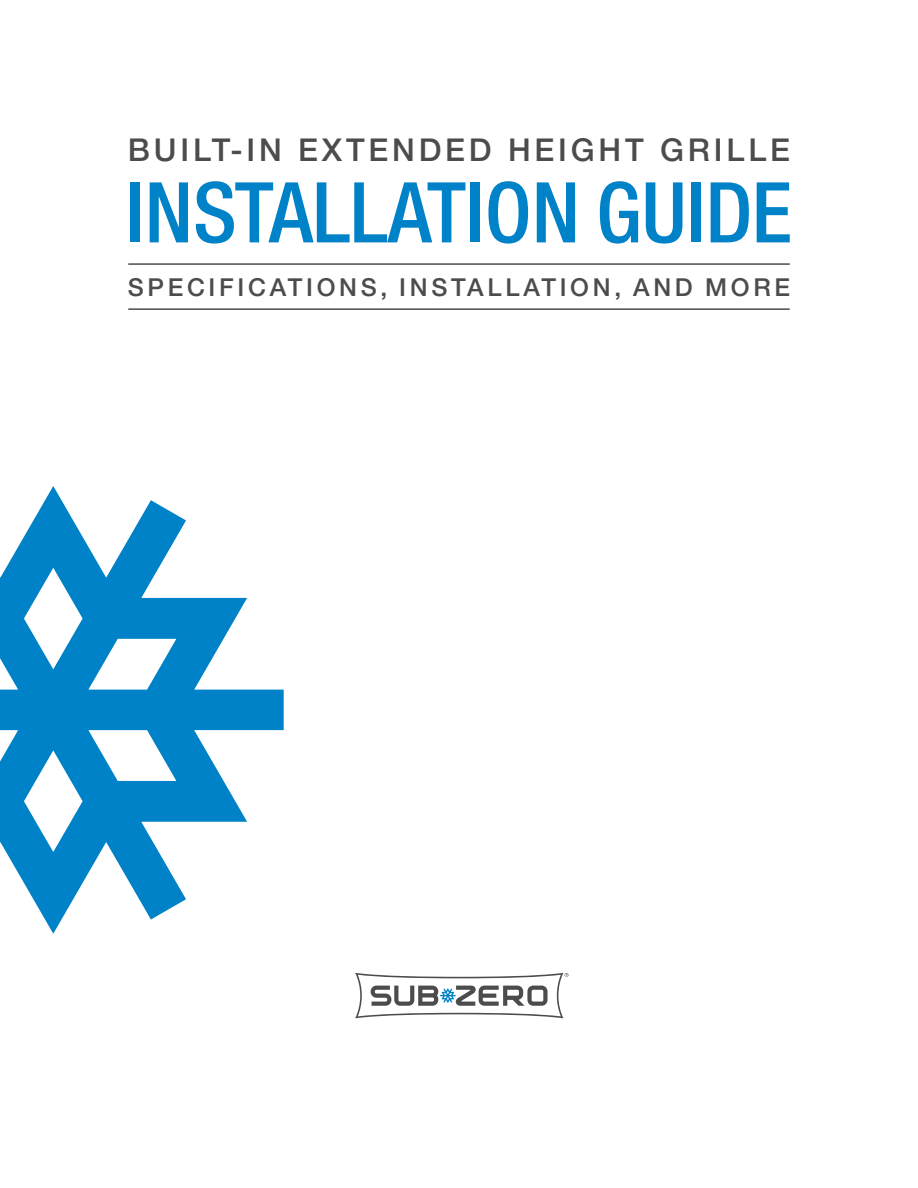
<style>
.page{position:relative;width:918px;height:1188px;background:#fff}
.page>*{position:absolute;margin:0;border:0;box-sizing:border-box;transform-origin:0 0}
.t1{font:500 condensed 84px "Helvetica Neue LT Std";color:#0082c8}
.t2{font:500 31.5px "Helvetica Neue LT Std";letter-spacing:.12em;color:#4b4c4d}
.t3{font:500 24.75px "Helvetica Neue LT Std";letter-spacing:.15em;color:#4b4c4d}
</style>
<div class="page">
<svg style="left:355px;top:973px;width:214px;height:45px"></svg>
<svg style="left:0;top:486px;width:284px;height:448px"></svg>
<hr style="left:128px;top:263px;width:662px;height:2px;background:#4b4c4d">
<hr style="left:128px;top:308px;width:662px;height:2px;background:#4b4c4d">
<p class="t2" style="left:128px;top:131px;width:664px">BUILT-IN EXTENDED HEIGHT GRILLE</p>
<h1 class="t1" style="left:126px;top:163px;width:668px">INSTALLATION GUIDE</h1>
<p class="t3" style="left:128px;top:272px;width:664px">SPECIFICATIONS, INSTALLATION, AND MORE</p>
</div>
